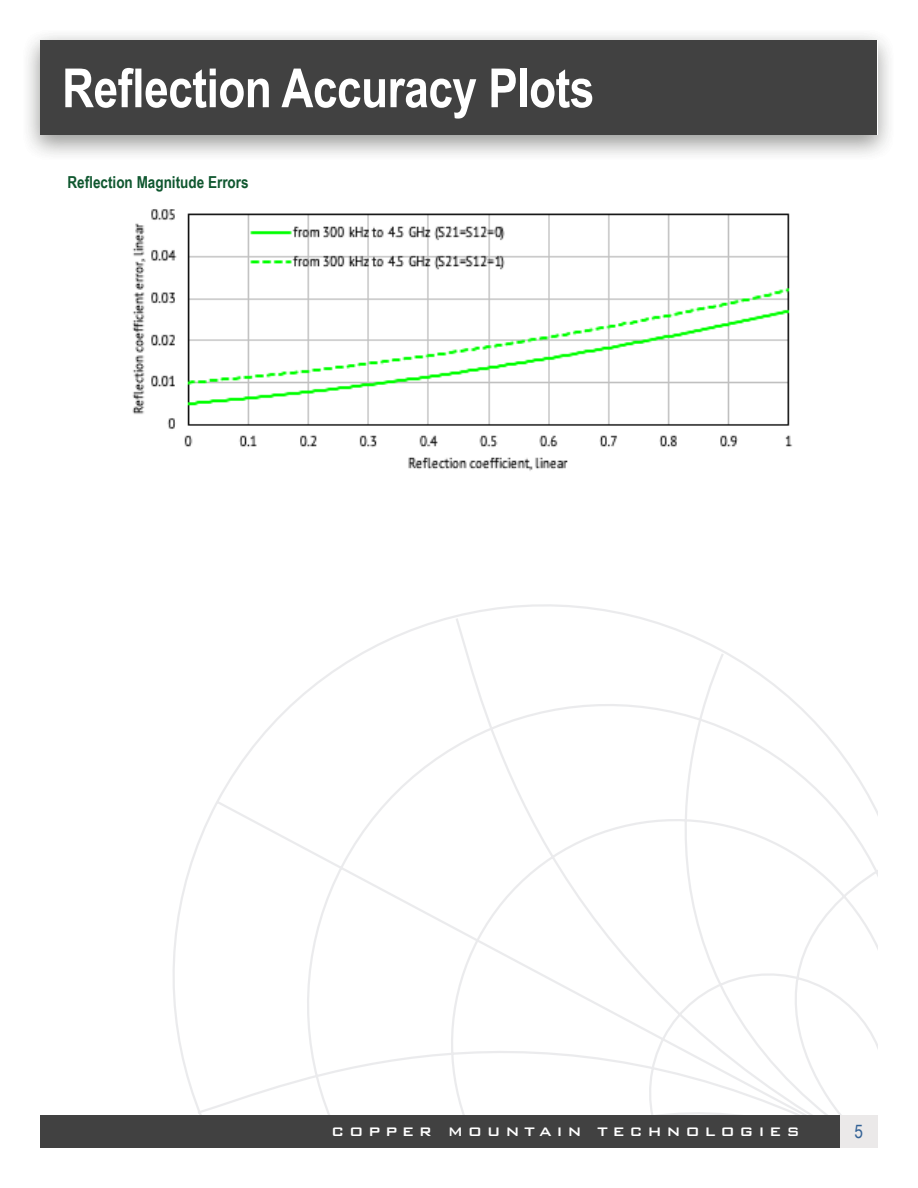
<style>
.page{position:relative;width:918px;height:1188px;background:#fff}
.page>*{position:absolute;margin:0;border:0;box-sizing:border-box;transform-origin:0 0}
.t1{font:700 54px "Arial Narrow";letter-spacing:-.01em;color:#fff}
.t2{font:18.75px "Arial Narrow";color:#326195}
.t3{font:500 16.5px "Bank Gothic";letter-spacing:.28em;color:#fff}
.TEXT_BOLD_LEAD_IN{font:700 16.5px "Arial Narrow";color:#0f572f}
.t4{font:700 7.05px "Arial Narrow";color:#fff}
</style>
<div class="page">
<div style="left:840px;top:1115px;width:38px;height:33px;background:#ebe9e9"></div>
<div style="left:40px;top:1115px;width:800px;height:33px;background:#414141"></div>
<div style="left:21px;top:28px;width:875px;height:134px;background:#383935;opacity:.3"></div>
<div style="left:40px;top:40px;width:838px;height:95px;background:#414141"></div>
<svg style="left:173px;top:604px;width:705px;height:511px"></svg>
<img style="left:132px;top:209px;width:661px;height:262px">
<p class="t1" style="left:62px;top:47px;width:534px">Reflection Accuracy Plots</p>
<p class="TEXT_BOLD_LEAD_IN" style="left:68px;top:169px;width:183px">Reflection Magnitude Errors</p>
<p class="t3" style="left:331px;top:1119px;width:470px">COPPER MOUNTAIN TECHNOLOGIES</p>
<p class="t2" style="left:855px;top:1117px;width:10px">5</p>
<p class="t4" style="left:404px;top:1124px;width:6px">®</p>
</div>
